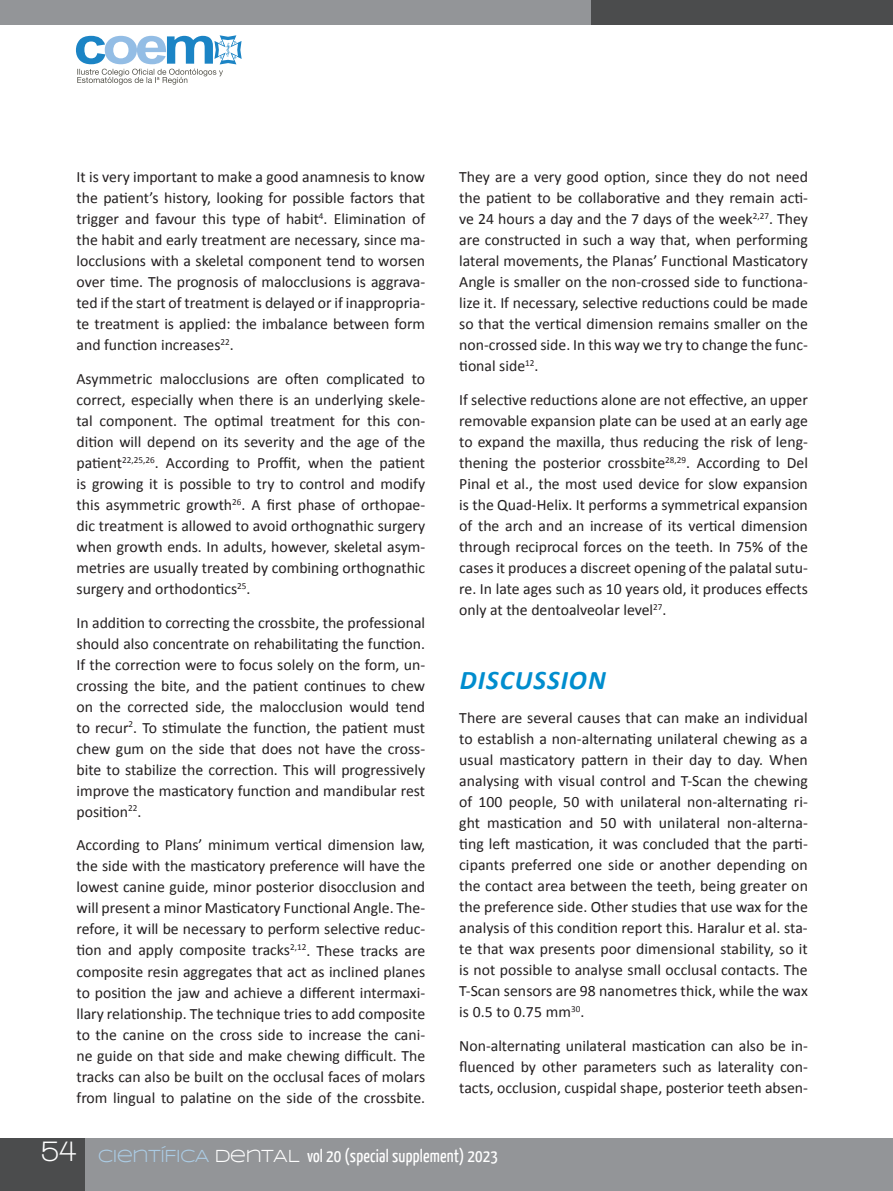
<style>
.page{position:relative;width:893px;height:1191px;background:#fff}
.page>*{position:absolute;margin:0;border:0;box-sizing:border-box;transform-origin:0 0}
.t1{font:italic 700 27px "Calibri";letter-spacing:.04em;color:#008dce}
.t2{font:18px "Yanone Kaffeesatz";letter-spacing:.01em;color:#fff}
.t3{font:15.75px/21px "Calibri";color:#231f20;text-align:justify}
.s1{font-family:"Walkway";font-weight:700;font-size:30px}
.s2{font-family:"Syncopate";color:#abcce5}
.s3{font-family:"Syncopate"}
</style>
<div class="page">
<div style="left:0;top:1138px;width:893px;height:53px;background:#939598"></div>
<div style="left:0;top:1138px;width:85px;height:53px;background:#4b4c4d"></div>
<div style="left:0;top:0;width:893px;height:25px;background:#939598"></div>
<div style="left:591px;top:0;width:302px;height:25px;background:#4b4c4d"></div>
<svg style="left:76px;top:35px;width:166px;height:50px"></svg>
<p class="t3" style="left:77px;top:165px;width:350px">It is very important to make a good anamnesis to know the patient’s history, looking for possible factors that trigger and favour this type of habit<sup>4</sup>. Elimination of the habit and early treatment are necessary, since ma&shy;locclusions with a skeletal component tend to worsen over time. The prognosis of malocclusions is aggrava&shy;ted if the start of treatment is delayed or if inappropria&shy;te treatment is applied: the imbalance between form and function increases<sup>22</sup>.</p>
<p class="t3" style="left:77px;top:367px;width:350px">Asymmetric malocclusions are often complicated to correct, especially when there is an underlying skele&shy;tal component. The optimal treatment for this con&shy;dition will depend on its severity and the age of the patient<sup>22,25,26</sup>. According to Proffit, when the patient is growing it is possible to try to control and modify this asymmetric growth<sup>26</sup>. A first phase of orthopae&shy;dic treatment is allowed to avoid orthognathic surgery when growth ends. In adults, however, skeletal asym&shy;metries are usually treated by combining orthognathic surgery and orthodontics<sup>25</sup>.</p>
<p class="t3" style="left:77px;top:611px;width:350px">In addition to correcting the crossbite, the professional should also concentrate on rehabilitating the function.<br>If the correction were to focus solely on the form, un&shy;crossing the bite, and the patient continues to chew on the corrected side, the malocclusion would tend to recur<sup>2</sup>. To stimulate the function, the patient must chew gum on the side that does not have the cross&shy;bite to stabilize the correction. This will progressively improve the masticatory function and mandibular rest position<sup>22</sup>.</p>
<p class="t3" style="left:77px;top:834px;width:350px">According to Plans’ minimum vertical dimension law, the side with the masticatory preference will have the lowest canine guide, minor posterior disocclusion and will present a minor Masticatory Functional Angle. The&shy;refore, it will be necessary to perform selective reduc&shy;tion and apply composite tracks<sup>2,12</sup>. These tracks are composite resin aggregates that act as inclined planes to position the jaw and achieve a different intermaxi&shy;llary relationship. The technique tries to add composite to the canine on the cross side to increase the cani&shy;ne guide on that side and make chewing difficult. The tracks can also be built on the occlusal faces of molars from lingual to palatine on the side of the crossbite.</p>
<p class="t3" style="left:459px;top:165px;width:350px">They are a very good option, since they do not need the patient to be collaborative and they remain acti&shy;ve 24 hours a day and the 7 days of the week<sup>2,27</sup>. They are constructed in such a way that, when performing lateral movements, the Planas’ Functional Masticatory Angle is smaller on the non-crossed side to functiona&shy;lize it. If necessary, selective reductions could be made so that the vertical dimension remains smaller on the non-crossed side. In this way we try to change the func&shy;tional side<sup>12</sup>.</p>
<p class="t3" style="left:459px;top:388px;width:350px">If selective reductions alone are not effective, an upper removable expansion plate can be used at an early age to expand the maxilla, thus reducing the risk of leng&shy;thening the posterior crossbite<sup>28,29</sup>. According to Del Pinal et al., the most used device for slow expansion is the Quad-Helix. It performs a symmetrical expansion of the arch and an increase of its vertical dimension through reciprocal forces on the teeth. In 75% of the cases it produces a discreet opening of the palatal sutu&shy;re. In late ages such as 10 years old, it produces effects only at the dentoalveolar level<sup>27</sup>.</p>
<h1 class="t1" style="left:460px;top:663px;width:147px">DISCUSSION</h1>
<p class="t3" style="left:459px;top:706px;width:350px">There are several causes that can make an individual to establish a non-alternating unilateral chewing as a usual masticatory pattern in their day to day. When analysing with visual control and T-Scan the chewing of 100 people, 50 with unilateral non-alternating ri&shy;ght mastication and 50 with unilateral non-alterna&shy;ting left mastication, it was concluded that the parti&shy;cipants preferred one side or another depending on the contact area between the teeth, being greater on the preference side. Other studies that use wax for the analysis of this condition report this. Haralur et al. sta&shy;te that wax presents poor dimensional stability, so it is not possible to analyse small occlusal contacts. The T-Scan sensors are 98 nanometres thick, while the wax is 0.5 to 0.75 mm<sup>30</sup>.</p>
<p class="t3" style="left:459px;top:1034px;width:350px">Non-alternating unilateral mastication can also be in&shy;fluenced by other parameters such as laterality con&shy;tacts, occlusion, cuspidal shape, posterior teeth absen-</p>
<p class="t2" style="left:41px;top:1144px;width:458px"><span class="s1">54</span> <span class="s2">CIENTÍFICA</span> <span class="s3">DENTAL</span> vol 20 (special supplement) 2023</p>
</div>
